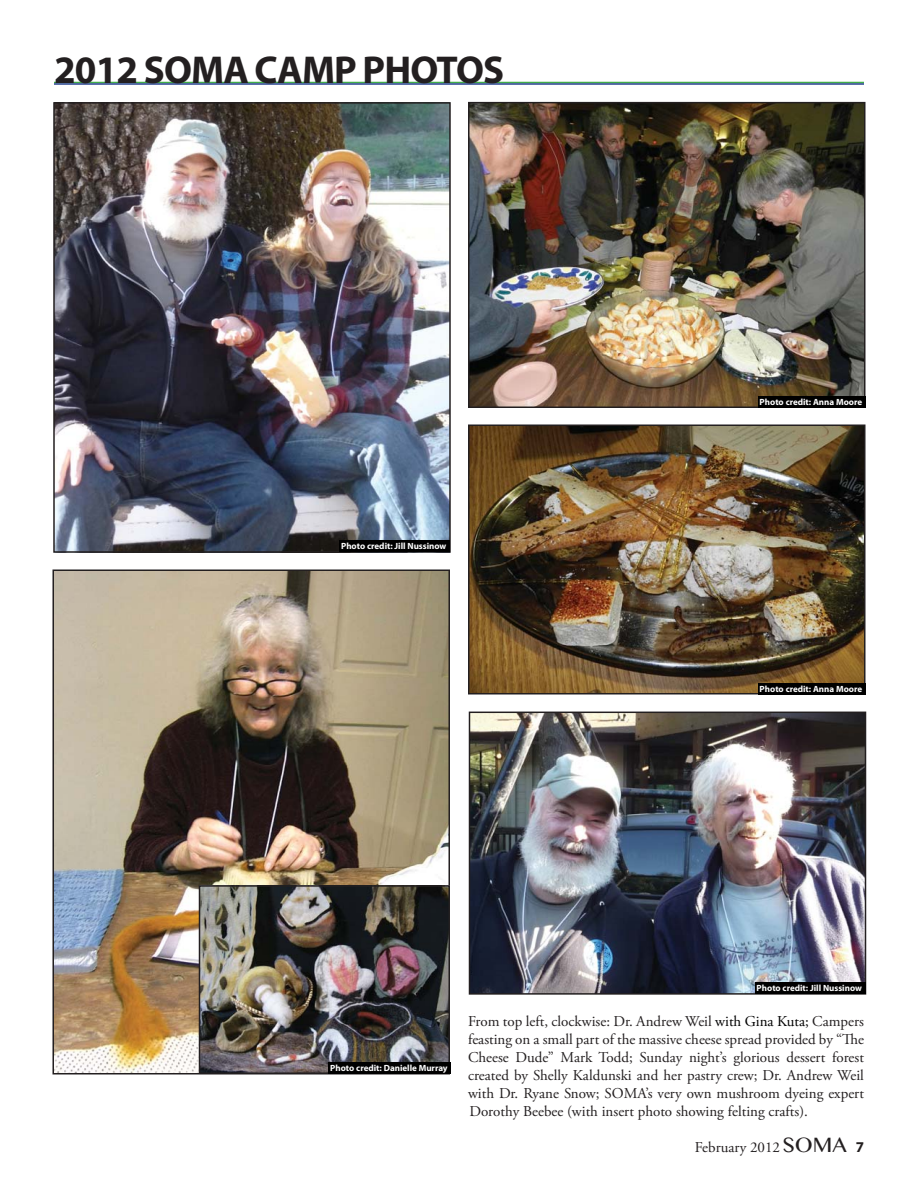
<style>
.page{position:relative;width:918px;height:1188px;background:#fff}
.page>*{position:absolute;margin:0;border:0;box-sizing:border-box;transform-origin:0 0}
.t1{font:700 39px "Myriad Pro";letter-spacing:-.02em;color:#231f20}
.t2{font:15px/18px "Adobe Garamond Pro";color:#231f20;text-align:justify}
.t3{font:700 9px "Myriad Pro";color:#fff}
.s1{color:#000}
.s2{font-family:"Oriya MN";font-size:21px}
.s3{font-family:"Myriad Pro";font-weight:700}
</style>
<div class="page">
<img style="left:55px;top:572px;width:392px;height:500px">
<div style="left:52px;top:569px;width:398px;height:506px;border:2px solid #231f20"></div>
<img style="left:202px;top:888px;width:245px;height:183px">
<div style="left:199px;top:885px;width:251px;height:189px;border:2px solid #231f20"></div>
<img style="left:471px;top:105px;width:392px;height:300px">
<div style="left:468px;top:102px;width:398px;height:306px;border:2px solid #231f20"></div>
<img style="left:472px;top:715px;width:391px;height:277px">
<div style="left:469px;top:712px;width:397px;height:283px;border:2px solid #231f20"></div>
<img style="left:471px;top:428px;width:392px;height:264px">
<div style="left:468px;top:425px;width:398px;height:270px;border:2px solid #231f20"></div>
<img style="left:56px;top:105px;width:392px;height:445px">
<div style="left:53px;top:102px;width:398px;height:451px;border:2px solid #231f20"></div>
<div style="left:328px;top:1062px;width:122px;height:12px;background:#000"></div>
<div style="left:758px;top:683px;width:108px;height:11px;background:#000"></div>
<div style="left:758px;top:396px;width:108px;height:12px;background:#000"></div>
<div style="left:339px;top:540px;width:111px;height:11px;background:#000"></div>
<div style="left:755px;top:982px;width:111px;height:12px;background:#000"></div>
<hr style="left:54px;top:82px;width:810px;height:1px;background:#41ad49">
<hr style="left:54px;top:83px;width:810px;height:2px;background:#25408e">
<h1 class="t1" style="left:54px;top:55px;width:452px">2012 SOMA CAMP PHOTOS</h1>
<p class="t3" style="left:341px;top:542px;width:107px">Photo credit: Jill Nussinow</p>
<p class="t3" style="left:760px;top:398px;width:104px">Photo credit: Anna Moore</p>
<p class="t3" style="left:760px;top:685px;width:104px">Photo credit: Anna Moore</p>
<p class="t3" style="left:757px;top:985px;width:107px">Photo credit: Jill Nussinow</p>
<p class="t3" style="left:330px;top:1064px;width:119px">Photo credit: Danielle Murray</p>
<p class="t2" style="left:468px;top:1013px;width:398px">From top left, clockwise: Dr. Andrew Weil <span class="s1">with Gina Kuta;</span> Campers feasting on a small part of the massive cheese spread provided by “The Cheese Dude” Mark Todd; Sunday night’s glorious dessert forest created by Shelly Kaldunski and her pastry crew; Dr. Andrew Weil with Dr. Ryane Snow; SOMA’s very own mushroom dyeing expert Dorothy Beebee (with insert photo showing felting crafts).</p>
<p class="t2" style="left:695px;top:1139px;width:171px">February 2012 <span class="s2">SOMA</span> <span class="s3">7</span></p>
</div>
